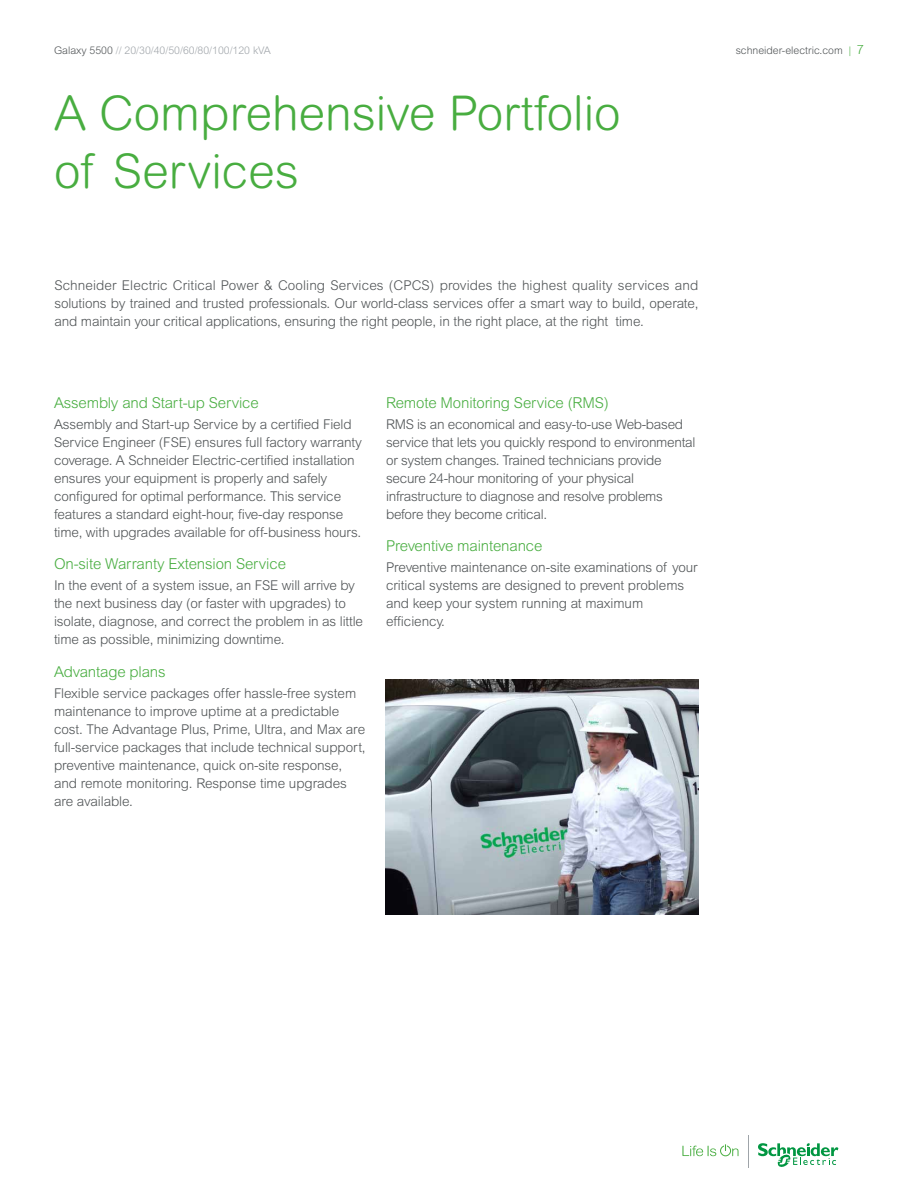
<style>
.page{position:relative;width:918px;height:1188px;background:#fff}
.page>*{position:absolute;margin:0;border:0;box-sizing:border-box;transform-origin:0 0}
.t1{font:300 48px/57.6px "Arial Rounded MT Std";color:#48ad40}
.t2{font:300 15px "Arial MT Std";letter-spacing:-.01em;color:#48ad40}
.t3{font:300 13.5px/18px "Arial MT Std";letter-spacing:-.01em;color:#505456}
.t4{font:300 10.5px "Arial MT Std";color:#9fa4a9}
.t5{font:300 10.5px "Arial MT Std";color:#505456}
.s1{color:#505456}
.s2{color:#48ad40}
.s3{font-size:12.75px;color:#48ad40}
</style>
<div class="page">
<svg style="left:682px;top:1144px;width:57px;height:12px"></svg>
<svg style="left:758px;top:1143px;width:80px;height:24px"></svg>
<hr style="left:748px;top:1135px;width:1px;height:32px;background:#9fa4a9">
<img style="left:385px;top:680px;width:313px;height:235px">
<p class="t4" style="left:54px;top:44px;width:218px"><span class="s1">Galaxy 5500</span> // 20/30/40/50/60/80/100/120 kVA</p>
<p class="t5" style="left:736px;top:44px;width:130px">schneider-electric.com <span class="s2">|</span> <span class="s3">7</span></p>
<h1 class="t1" style="left:54px;top:84px;width:568px">A Comprehensive Portfolio of Services</h1>
<p class="t3" style="left:54px;top:276px;width:645px;text-align:justify">Schneider Electric Critical Power &amp; Cooling Services (CPCS) provides the highest quality services and solutions by trained and trusted professionals. Our world-class services offer a smart way to build, operate, and maintain your critical applications, ensuring the right people, in the right place, at the right time.</p>
<p class="t2" style="left:54px;top:394px;width:206px">Assembly and Start-up Service</p>
<p class="t3" style="left:54px;top:415px;width:309px">Assembly and Start-up Service by a certified Field Service Engineer (FSE) ensures full factory warranty coverage. A Schneider Electric-certified installation ensures your equipment is properly and safely configured for optimal performance. This service features a standard eight-hour, five-day response time, with upgrades available for off-business hours.</p>
<p class="t2" style="left:54px;top:556px;width:234px">On-site Warranty Extension Service</p>
<p class="t3" style="left:54px;top:577px;width:311px">In the event of a system issue, an FSE will arrive by the next business day (or faster with upgrades) to isolate, diagnose, and correct the problem in as little time as possible, minimizing downtime.</p>
<p class="t2" style="left:54px;top:663px;width:113px">Advantage plans</p>
<p class="t3" style="left:54px;top:684px;width:313px">Flexible service packages offer hassle-free system maintenance to improve uptime at a predictable cost. The Advantage Plus, Prime, Ultra, and Max are full-service packages that include technical support, preventive maintenance, quick on-site response, and remote monitoring. Response time upgrades are available.</p>
<p class="t2" style="left:386px;top:394px;width:224px">Remote Monitoring Service (RMS)</p>
<p class="t3" style="left:386px;top:415px;width:311px">RMS is an economical and easy-to-use Web-based service that lets you quickly respond to environmental or system changes. Trained technicians provide secure 24-hour monitoring of your physical infrastructure to diagnose and resolve problems before they become critical.</p>
<p class="t2" style="left:386px;top:538px;width:158px">Preventive maintenance</p>
<p class="t3" style="left:386px;top:559px;width:313px">Preventive maintenance on-site examinations of your critical systems are designed to prevent problems and keep your system running at maximum efficiency.</p>
</div>
